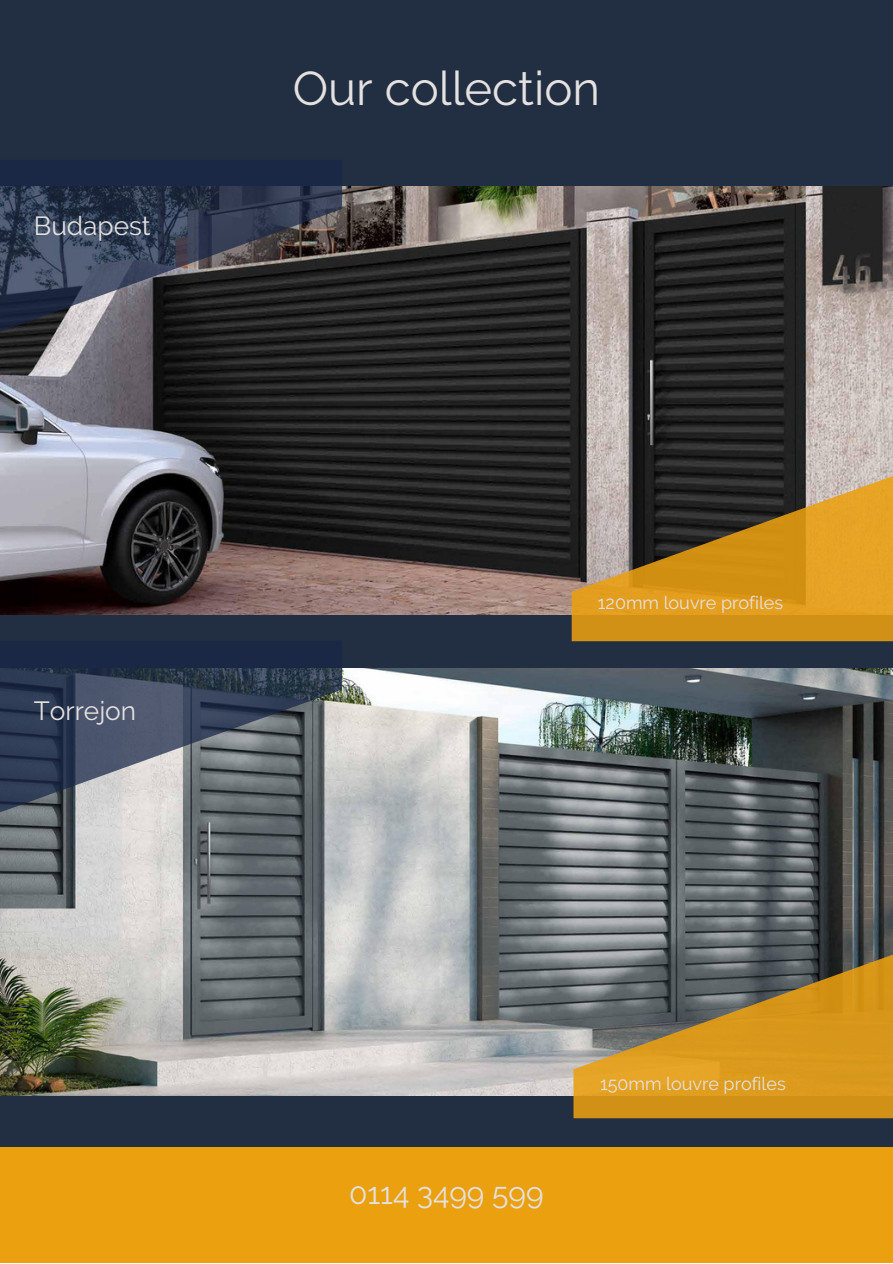
<style>
.page{position:relative;width:893px;height:1264px;background:#fff}
.page>*{position:absolute;margin:0;border:0;box-sizing:border-box;transform-origin:0 0}
.t1{font:47.25px "Raleway";color:#e4e1e0}
.t2{font:30px "Raleway";color:#e4e1e0}
.t3{font:26.25px "Raleway";color:#e4e1e0}
.t4{font:18px "Raleway";color:#e4e1e0}
</style>
<div class="page">
<div style="left:0;top:0;width:892px;height:1262px;background:#222f42"></div>
<img style="left:0;top:187px;width:892px;height:427px">
<img style="left:0;top:668px;width:892px;height:427px">
<div style="left:0;top:1146px;width:892px;height:116px;background:#eba010"></div>
<svg style="left:571px;top:426px;width:321px;height:215px;background:#9b7839"></svg>
<svg style="left:573px;top:905px;width:319px;height:213px;background:#9d8043"></svg>
<svg style="left:0;top:186px;width:342px;height:186px"></svg>
<svg style="left:0;top:668px;width:342px;height:185px"></svg>
<h3 class="t3" style="left:34px;top:210px;width:118px">Budapest</h3>
<h3 class="t3" style="left:34px;top:695px;width:104px">Torrejon</h3>
<h1 class="t1" style="left:292px;top:61px;width:309px">Our collection</h1>
<p class="t4" style="left:598px;top:591px;width:187px">120mm louvre profiles</p>
<h2 class="t2" style="left:349px;top:1175px;width:196px">0114 3499 599</h2>
<p class="t4" style="left:600px;top:1073px;width:187px">150mm louvre profiles</p>
</div>
